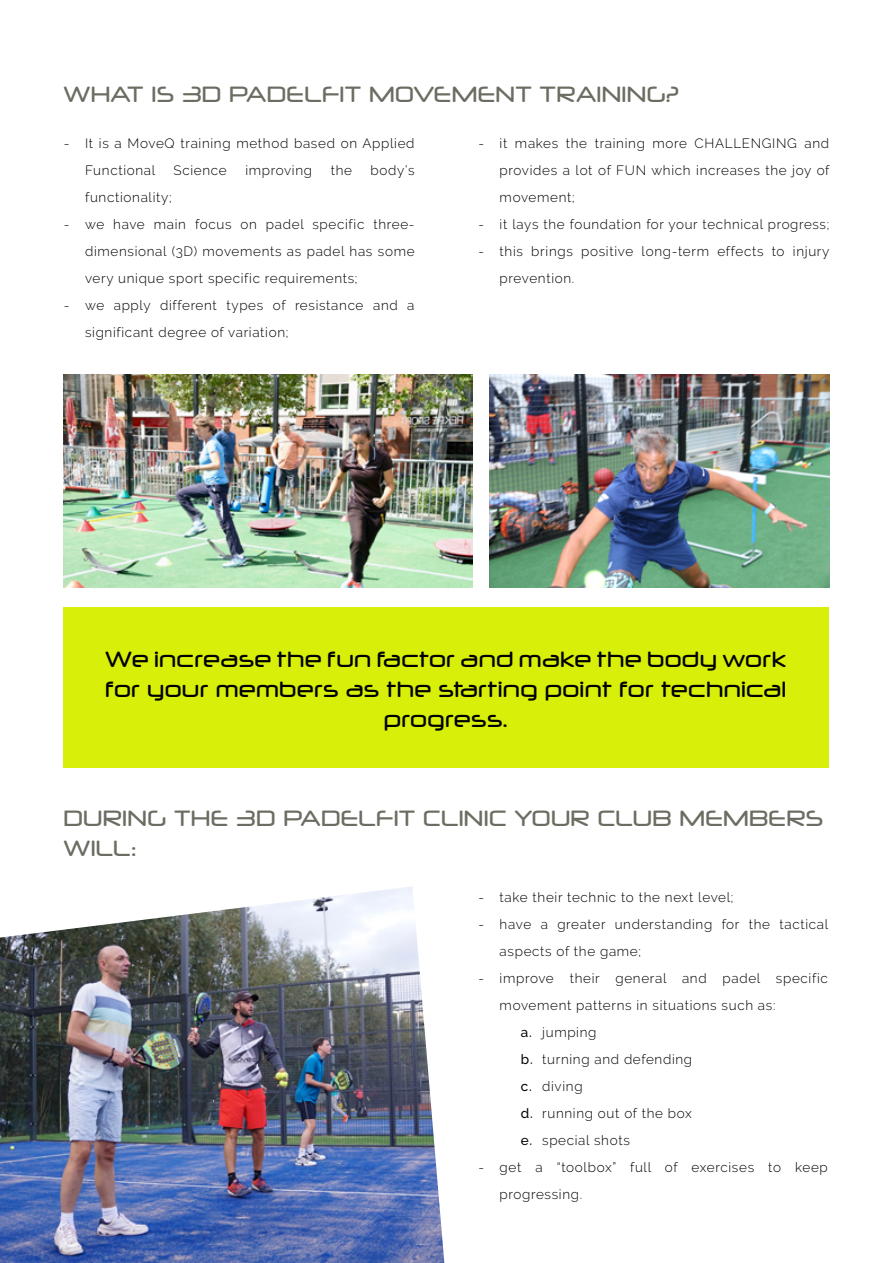
<style>
.page{position:relative;width:893px;height:1263px;background:#fff}
.page>*{position:absolute;margin:0;border:0;box-sizing:border-box;transform-origin:0 0}
.t1{font:21px/30px "Neuropol";letter-spacing:.05em;color:#000;text-align:center;scale:.9 1}
.t2{font:21px/30px "Neuropol";letter-spacing:.05em;color:#6a6d61;scale:.9 1}
.t3{font:300 13.5px/27px "Raleway";letter-spacing:.05em;color:#000}
.s1{font-weight:500}
</style>
<div class="page">
<hr style="left:892px;top:0;width:1px;height:1263px;background:#000">
<img style="left:489px;top:374px;width:340px;height:214px">
<img style="left:64px;top:374px;width:408px;height:214px">
<img style="left:0;top:886px;width:444px;height:377px">
<div style="left:64px;top:607px;width:765px;height:161px;background:#d8ef09"></div>
<h1 class="t2" style="left:64px;top:78px;width:685px">WHAT IS 3D PADELFIT MOVEMENT TRAINING?</h1>
<p class="t3" style="left:85px;top:130px;width:331px;text-indent:-21px">- It is a MoveQ training method based on Applied<br>Functional</p>
<p class="t3" style="left:174px;top:157px;width:55px">Science</p>
<p class="t3" style="left:245px;top:157px;width:68px">improving</p>
<p class="t3" style="left:331px;top:157px;width:23px">the</p>
<p class="t3" style="left:371px;top:157px;width:45px">body’s</p>
<p class="t3" style="left:85px;top:184px;width:88px">functionality;</p>
<p class="t3" style="left:85px;top:211px;width:331px;text-align:justify;text-indent:-21px">- we have main focus on padel specific three&shy;dimensional (3D) movements as padel has some very unique sport specific requirements;</p>
<p class="t3" style="left:85px;top:292px;width:331px;text-indent:-21px">- we apply different types of resistance and a significant degree of variation;</p>
<p class="t3" style="left:500px;top:130px;width:331px;text-align:justify;text-indent:-21px">- it makes the training more CHALLENGING and provides a lot of FUN which increases the joy of movement;</p>
<p class="t3" style="left:478px;top:211px;width:352px">- it lays the foundation for your technical progress;</p>
<p class="t3" style="left:500px;top:238px;width:331px;text-indent:-21px">- this brings positive long-term effects to injury prevention.</p>
<h1 class="t1" style="left:106px;top:643px;width:757px">We increase the fun factor and make the body work for your members as the starting point for technical progress.</h1>
<h1 class="t2" style="left:64px;top:802px;width:845px">DURING THE 3D PADELFIT CLINIC YOUR CLUB MEMBERS<br>WILL:</h1>
<p class="t3" style="left:478px;top:884px;width:257px">- take their technic to the next level;</p>
<p class="t3" style="left:500px;top:911px;width:330px;text-indent:-21px">- have a greater understanding for the tactical aspects of the game;</p>
<p class="t3" style="left:478px;top:965px;width:351px">- improve their general and padel specific</p>
<p class="t3" style="left:500px;top:992px;width:277px">movement patterns in situations such as:</p>
<p class="t3" style="left:521px;top:1019px;width:77px"><span class="s1">a.</span> jumping</p>
<p class="t3" style="left:521px;top:1046px;width:173px"><span class="s1">b.</span> turning and defending</p>
<p class="t3" style="left:521px;top:1073px;width:63px"><span class="s1">c.</span> diving</p>
<p class="t3" style="left:521px;top:1100px;width:172px"><span class="s1">d.</span> running out of the box</p>
<p class="t3" style="left:521px;top:1127px;width:110px"><span class="s1">e.</span> special shots</p>
<p class="t3" style="left:500px;top:1154px;width:330px;text-indent:-21px">- get a “toolbox” full of exercises to keep progressing.</p>
</div>
